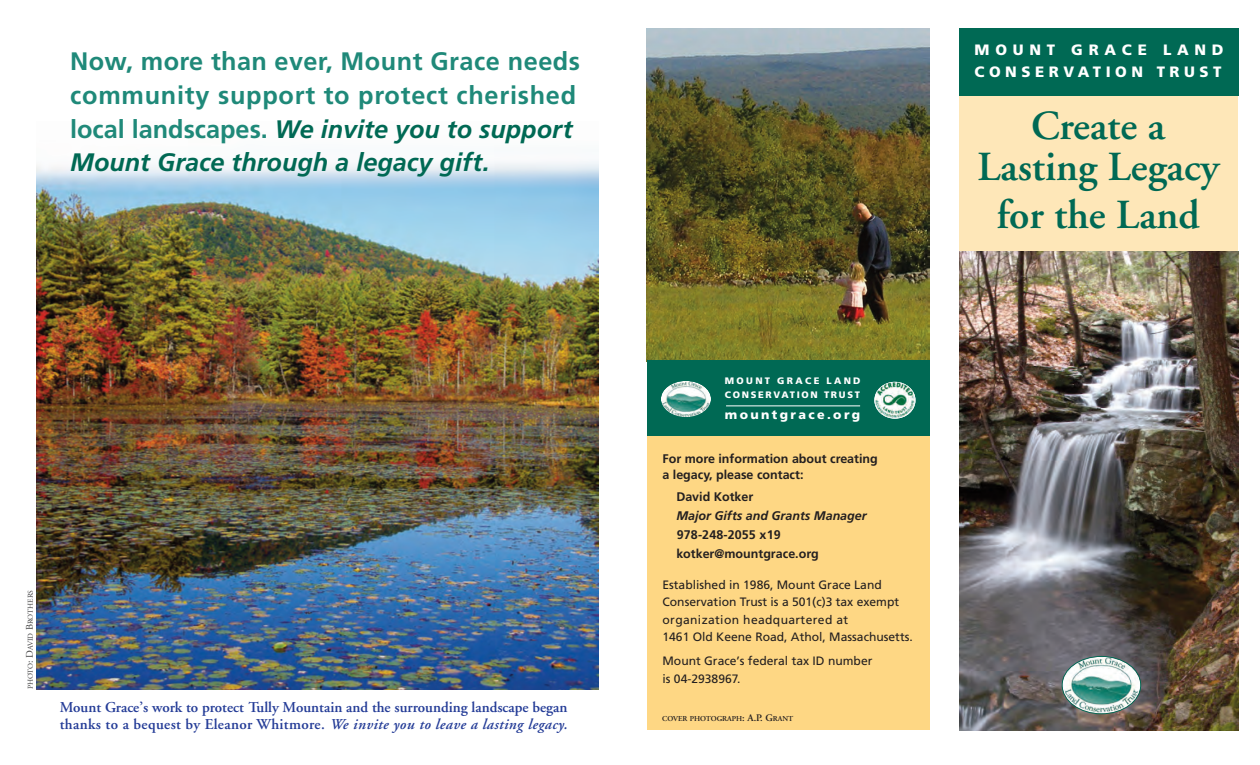
<style>
.page{position:relative;width:1260px;height:765px;background:#fff}
.page>*{position:absolute;margin:0;border:0;box-sizing:border-box;transform-origin:0 0}
.t1{font:600 41.25px/41.2px "Adobe Garamond";color:#006954;text-align:center}
.t2{font:700 25.25px/33.8px "Frutiger";letter-spacing:.03em;color:#1f8979}
.t3{font:600 15px/17.4px "Adobe Garamond";color:#243c97}
.t4{font:900 15px/22.5px "Frutiger";letter-spacing:.3em;color:#fff}
.t5{font:700 12.5px/16.2px "Frutiger";color:#231f20}
.t6{font:italic 700 12.5px "Frutiger";color:#231f20}
.t7{font:900 12.5px "Frutiger";letter-spacing:.19em;color:#fff}
.t8{font:12.12px/17.5px "Frutiger";color:#231f20}
.t9{font:900 9.38px/13.8px "Frutiger";letter-spacing:.18em;color:#fff}
.t10{font:600 7.5px "Adobe Garamond";color:#231f20}
.t11{font:7.5px "Adobe Garamond";color:#3e3e3f}
.s1{font-style:italic;color:#006954}
.s2{font-size:10px}
.s3{font-style:italic}
</style>
<div class="page">
<div style="left:959px;top:95px;width:279px;height:172px;background:#fee7b8"></div>
<img style="left:959px;top:252px;width:279px;height:478px">
<img style="left:36px;top:161px;width:563px;height:529px">
<div style="left:959px;top:28px;width:279px;height:68px;background:#006954"></div>
<img style="left:647px;top:28px;width:282px;height:332px">
<svg style="left:1062px;top:656px;width:79px;height:58px"></svg>
<div style="left:647px;top:435px;width:282px;height:295px;background:#fed784"></div>
<div style="left:647px;top:360px;width:282px;height:76px;background:#006954"></div>
<svg style="left:874px;top:382px;width:41px;height:37px"></svg>
<img style="left:874px;top:382px;width:41px;height:36px;border-radius:50%">
<hr style="left:726px;top:406px;width:134px;height:1px;background:#fff">
<svg style="left:661px;top:381px;width:50px;height:36px"></svg>
<h2 class="t2" style="left:70px;top:46px;width:511px">Now, more than ever, Mount Grace needs community support to protect cherished local landscapes. <span class="s1">We invite you to support Mount Grace through a legacy gift.</span></h2>
<p class="t4" style="left:975px;top:40px;width:251px">MOUNT GRACE LAND<br>CONSERVATION TRUST</p>
<h1 class="t1" style="left:977px;top:109px;width:243px">Create a<br>Lasting Legacy</h1>
<h1 class="t1" style="left:997px;top:198px;width:205px">for the Land</h1>
<p class="t11" style="left:27px;top:689px;width:101px;rotate:-90deg">PHOTO<span class="s2">: D</span>AVID <span class="s2">B</span>ROTHERS</p>
<p class="t3" style="left:60px;top:699px;width:509px">Mount Grace’s work to protect Tully Mountain and the surrounding landscape began thanks to a bequest by Eleanor Whitmore. <span class="s3">We invite you to leave a lasting legacy.</span></p>
<p class="t9" style="left:725px;top:375px;width:137px">MOUNT GRACE LAND<br>CONSERVATION TRUST</p>
<p class="t7" style="left:725px;top:410px;width:137px">mountgrace.org</p>
<p class="t5" style="left:662px;top:451px;width:217px">For more information about creating a legacy, please contact:</p>
<p class="t5" style="left:676px;top:490px;width:79px">David Kotker</p>
<p class="t6" style="left:676px;top:511px;width:192px">Major Gifts and Grants Manager</p>
<p class="t5" style="left:676px;top:526px;width:144px;line-height:18.8px">978-248-2055 x19 kotker@mountgrace.org</p>
<p class="t8" style="left:662px;top:577px;width:252px">Established in 1986, Mount Grace Land Conservation Trust is a 501(c)3 tax exempt organization headquartered at<br>1461 Old Keene Road, Athol, Massachusetts.</p>
<p class="t8" style="left:662px;top:653px;width:211px">Mount Grace’s federal tax ID number is 04-2938967.</p>
<p class="t10" style="left:662px;top:716px;width:133px">COVER PHOTOGRAPH<span class="s2">: A.P. G</span>RANT</p>
</div>
